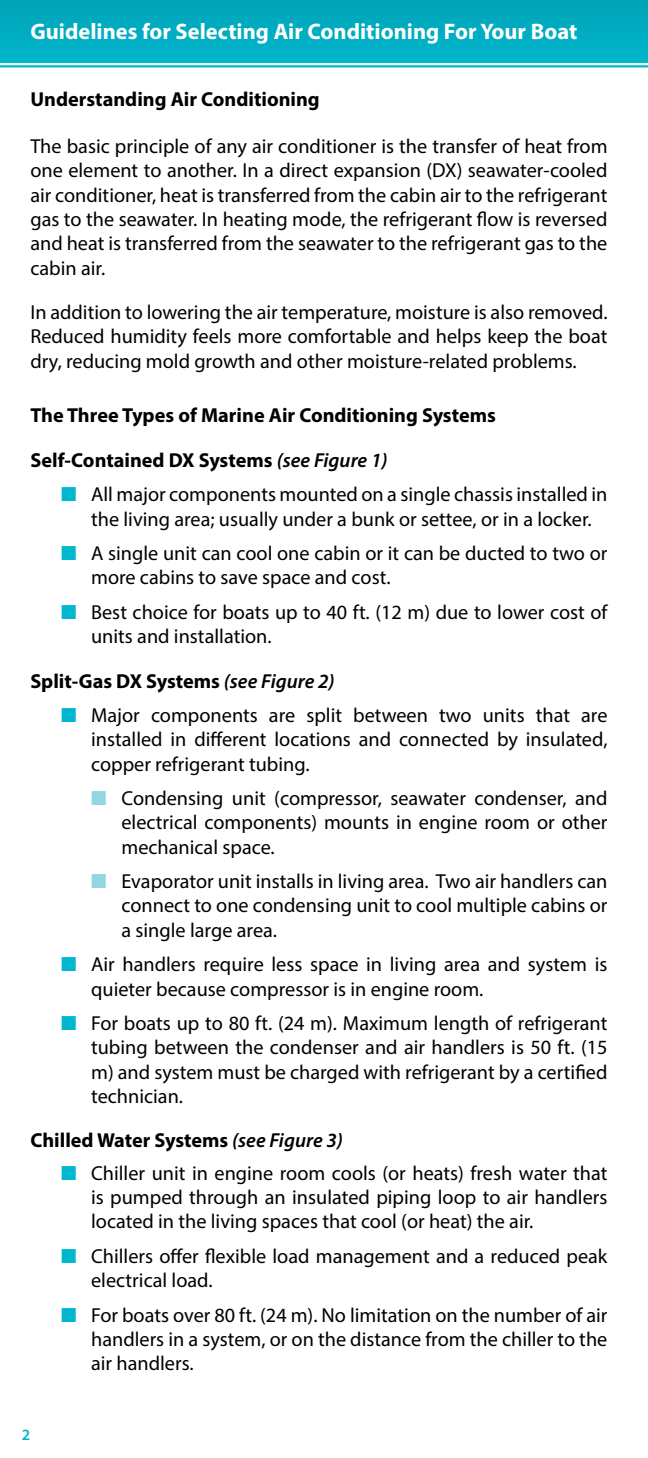
<style>
.page{position:relative;width:648px;height:1458px;background:#fff}
.page>*{position:absolute;margin:0;border:0;box-sizing:border-box;transform-origin:0 0}
.t1{font:700 22.5px "Myriad Pro";color:#fff}
.t2{font:20.25px/24.3px "Myriad Pro";color:#000;text-align:justify}
.t3{font:700 20.25px "Myriad Pro";color:#000}
.t4{font:600 15.75px "Myriad Pro";color:#00b7ce}
.s1{font-weight:700}
.s2{font-weight:600;font-style:italic}
</style>
<div class="page">
<div style="left:0;top:0;width:648px;height:62px;background:#00acc1"></div>
<hr style="left:0;top:65px;width:648px;height:2px;background:#00b7ce">
<p class="t1" style="left:30px;top:17px;width:548px">Guidelines for Selecting Air Conditioning For Your Boat</p>
<p class="t3" style="left:30px;top:86px;width:291px">Understanding Air Conditioning</p>
<p class="t2" style="left:30px;top:134px;width:579px">The basic principle of any air conditioner is the transfer of heat from one element to another. In a direct expansion (DX) seawater-cooled air conditioner, heat is transferred from the cabin air to the refrigerant gas to the seawater. In heating mode, the refrigerant flow is reversed and heat is transferred from the seawater to the refrigerant gas to the cabin air.</p>
<p class="t2" style="left:30px;top:300px;width:579px">In addition to lowering the air temperature, moisture is also removed.<br>Reduced humidity feels more comfortable and helps keep the boat dry, reducing mold growth and other moisture-related problems.</p>
<p class="t3" style="left:30px;top:402px;width:467px">The Three Types of Marine Air Conditioning Systems</p>
<p class="t2" style="left:91px;top:443px;width:518px;line-height:34.4px;text-indent:-61px"><span class="s1">Self-Contained DX Systems</span> <span class="s2">(see Figure 1)<br></span>All major components mounted on a single chassis installed in</p>
<p class="t2" style="left:91px;top:501px;width:518px;line-height:34.4px">the living area; usually under a bunk or settee, or in a locker.<br>A single unit can cool one cabin or it can be ducted to two or</p>
<p class="t2" style="left:91px;top:560px;width:518px;line-height:34.4px">more cabins to save space and cost.<br>Best choice for boats up to 40 ft. (12 m) due to lower cost of</p>
<p class="t2" style="left:30px;top:614px;width:306px;line-height:44.6px;text-align:center">units and installation.<br><span class="s1">Split-Gas DX Systems</span> <span class="s2">(see Figure 2)</span></p>
<p class="t2" style="left:91px;top:703px;width:518px">Major components are split between two units that are installed in different locations and connected by insulated, copper refrigerant tubing.</p>
<p class="t2" style="left:122px;top:786px;width:487px">Condensing unit (compressor, seawater condenser, and electrical components) mounts in engine room or other mechanical space.</p>
<p class="t2" style="left:122px;top:869px;width:488px">Evaporator unit installs in living area. Two air handlers can connect to one condensing unit to cool multiple cabins or a single large area.</p>
<p class="t2" style="left:91px;top:952px;width:518px">Air handlers require less space in living area and system is quieter because compressor is in engine room.</p>
<p class="t2" style="left:91px;top:1011px;width:518px">For boats up to 80 ft. (24 m). Maximum length of refrigerant tubing between the condenser and air handlers is 50 ft. (15 m) and system must be charged with refrigerant by a certified technician.</p>
<p class="t2" style="left:91px;top:1124px;width:518px;line-height:32.4px;text-indent:-61px"><span class="s1">Chilled Water Systems</span> <span class="s2">(see Figure 3)<br></span>Chiller unit in engine room cools (or heats) fresh water that</p>
<p class="t2" style="left:91px;top:1185px;width:518px">is pumped through an insulated piping loop to air handlers located in the living spaces that cool (or heat) the air.</p>
<p class="t2" style="left:91px;top:1244px;width:518px">Chillers offer flexible load management and a reduced peak electrical load.</p>
<p class="t2" style="left:91px;top:1302px;width:518px">For boats over 80 ft. (24 m). No limitation on the number of air handlers in a system, or on the distance from the chiller to the air handlers.</p>
<p class="t4" style="left:22px;top:1424px;width:10px">2</p>
</div>
